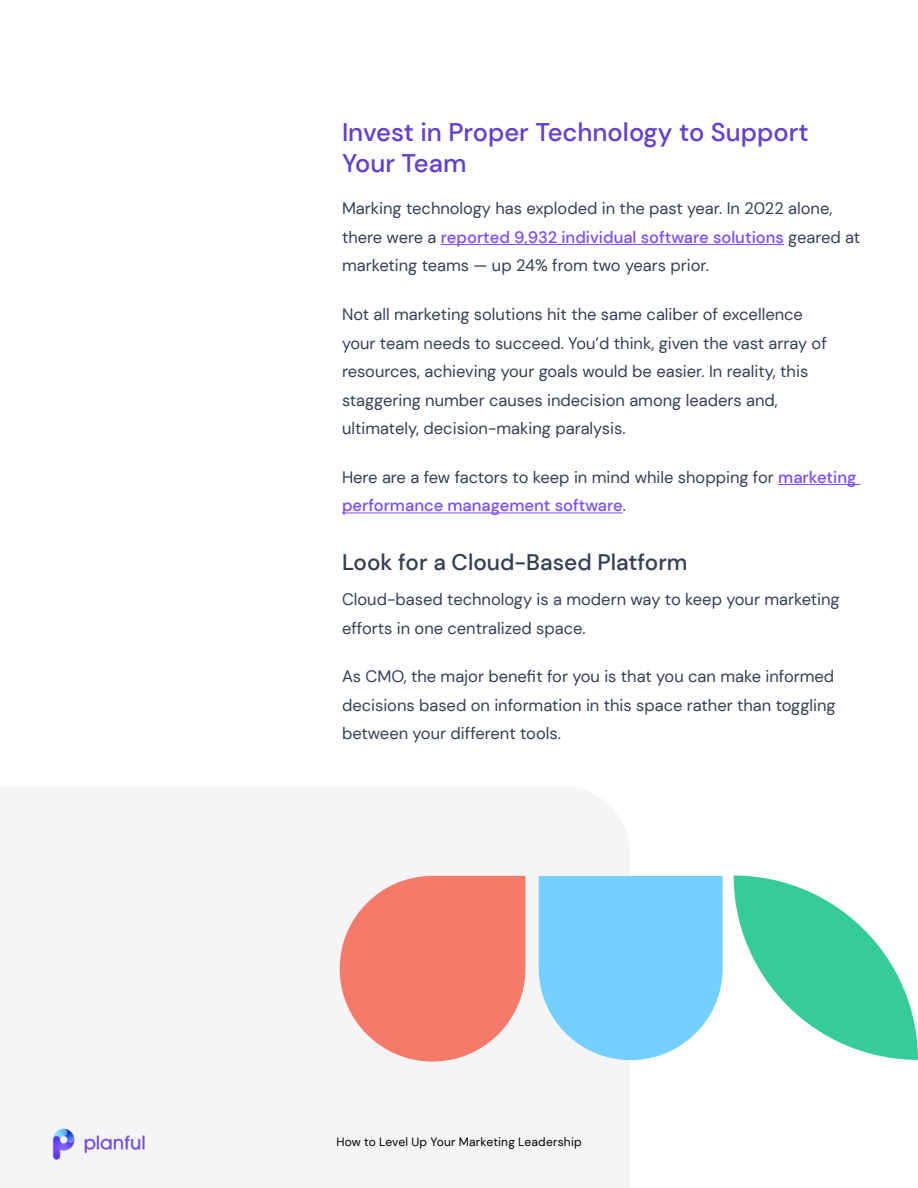
<style>
.page{position:relative;width:918px;height:1188px;background:#fff}
.page>*{position:absolute;margin:0;border:0;box-sizing:border-box;transform-origin:0 0}
.t1{font:500 25.5px/31.5px "DM Sans";color:#6440ce}
.t2{font:500 22.5px "DM Sans";color:#344054}
.Body_Copy{font:16.5px/28.5px "DM Sans";color:#344054}
.t3{font:12px "DM Sans";letter-spacing:.02em;color:#000}
.s1{font-weight:500;color:#7d4fff}
</style>
<div class="page">
<hr style="left:441px;top:244px;width:343px;height:1px;background:#7d4fff">
<hr style="left:778px;top:484px;width:83px;height:1px;background:#7d4fff">
<hr style="left:342px;top:513px;width:281px;height:1px;background:#7d4fff">
<svg style="left:539px;top:876px;width:184px;height:184px;background:#83d3fe"></svg>
<svg style="left:734px;top:876px;width:184px;height:184px"></svg>
<svg style="left:340px;top:876px;width:185px;height:186px"></svg>
<img style="left:52px;top:1128px;width:93px;height:32px">
<h1 class="t1" style="left:342px;top:116px;width:468px">Invest in Proper Technology to Support<br>Your Team</h1>
<p class="Body_Copy" style="left:342px;top:194px;width:520px">Marking technology has exploded in the past year. In 2022 alone, there were a <span class="s1">reported 9,932 individual software solutions</span> geared at marketing teams — up 24% from two years prior.</p>
<p class="Body_Copy" style="left:342px;top:300px;width:486px">Not all marketing solutions hit the same caliber of excellence your team needs to succeed. You’d think, given the vast array of resources, achieving your goals would be easier. In reality, this staggering number causes indecision among leaders and, ultimately, decision-making paralysis.</p>
<p class="Body_Copy" style="left:342px;top:463px;width:516px">Here are a few factors to keep in mind while shopping for <span class="s1">marketing performance management software</span>.</p>
<h2 class="t2" style="left:342px;top:548px;width:347px">Look for a Cloud-Based Platform</h2>
<p class="Body_Copy" style="left:342px;top:585px;width:499px">Cloud-based technology is a modern way to keep your marketing efforts in one centralized space.</p>
<p class="Body_Copy" style="left:342px;top:662px;width:495px;text-align:justify">As CMO, the major benefit for you is that you can make informed decisions based on information in this space rather than toggling between your different tools.</p>
<p class="t3" style="left:336px;top:1134px;width:247px">How to Level Up Your Marketing Leadership</p>
</div>
